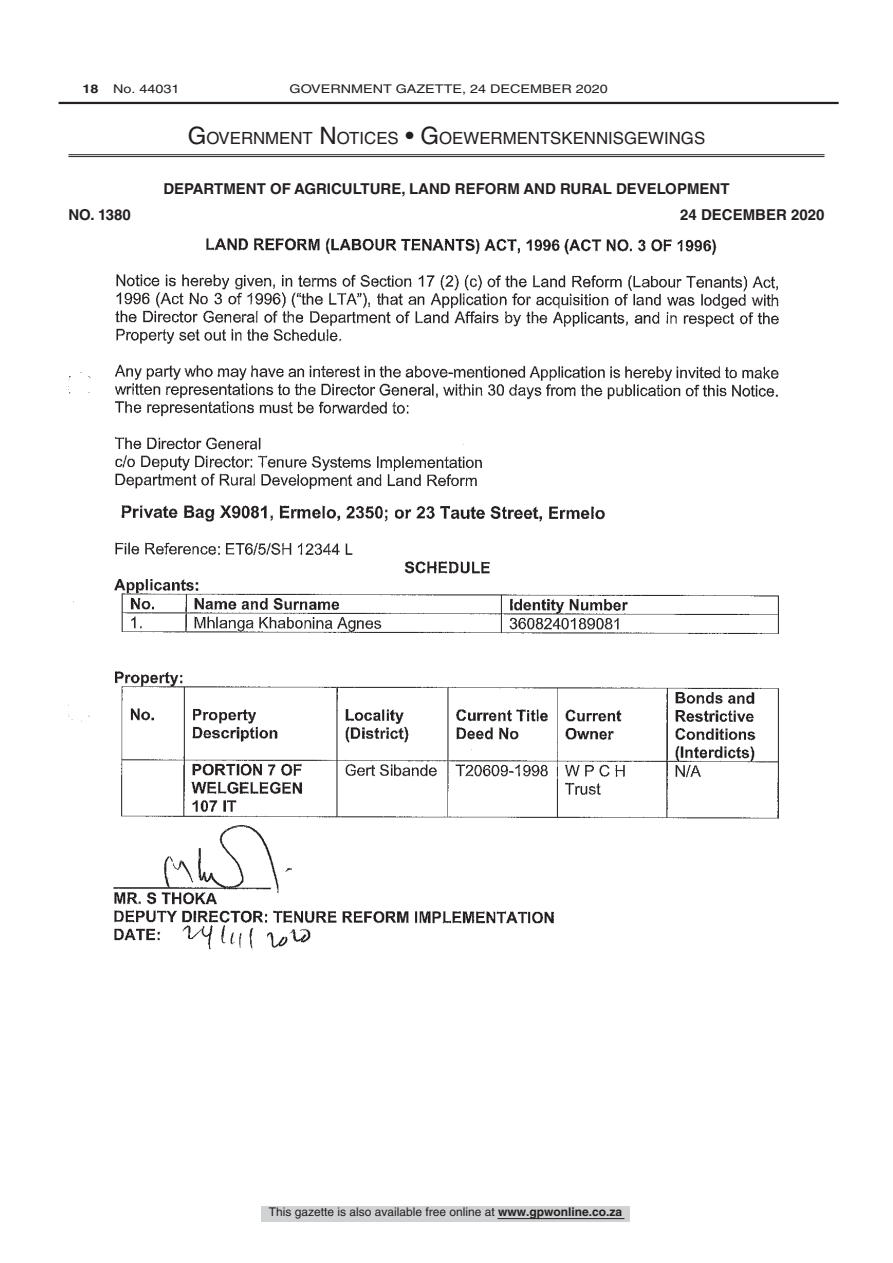
<style>
.page{position:relative;width:893px;height:1263px;background:#fff}
.page>*{position:absolute;margin:0;border:0;box-sizing:border-box;transform-origin:0 0}
.t1{font:16.8px "Helvetica LT Std";color:#231f20}
.t2{font:700 15px "Helvetica LT Std";color:#231f20}
.t3{font:12px "Helvetica LT Std";color:#231f20}
.t4{font:12px "Helvetica LT Std";color:#231f20;scale:1.2 1}
.s1{font-weight:700}
.s2{font-size:24px}
</style>
<div class="page">
<div style="left:261px;top:1206px;width:369px;height:16px;background:#d1d2d4"></div>
<hr style="left:498px;top:1218px;width:126px;height:1px;background:#231f20">
<hr style="left:59px;top:102px;width:780px;height:2px;background:#231f20">
<hr style="left:68px;top:154px;width:756px;height:1px;background:#231f20">
<hr style="left:68px;top:156px;width:756px;height:1px;background:#231f20">
<img style="left:68px;top:238px;width:711px;height:712px">
<p class="t4" style="left:83px;top:82px;width:82px"><span class="s1">18</span> No. 44031</p>
<p class="t4" style="left:289px;top:82px;width:267px">GOVERNMENT GAZETTE, 24 DECEMBER 2020</p>
<p class="t1" style="left:188px;top:128px;width:519px"><span class="s2">G</span>OVERNMENT <span class="s2">N</span>OTICES <span class="s2">• G</span>OEWERMENTSKENNISGEWINGS</p>
<p class="t2" style="left:163px;top:180px;width:567px">DEPARTMENT OF AGRICULTURE, LAND REFORM AND RURAL DEVELOPMENT</p>
<p class="t2" style="left:68px;top:205px;width:64px">NO. 1380</p>
<p class="t2" style="left:680px;top:205px;width:146px">24 DECEMBER 2020</p>
<p class="t3" style="left:269px;top:1204px;width:355px">This gazette is also available free online at <span class="s1">www.gpwonline.co.za</span></p>
</div>
